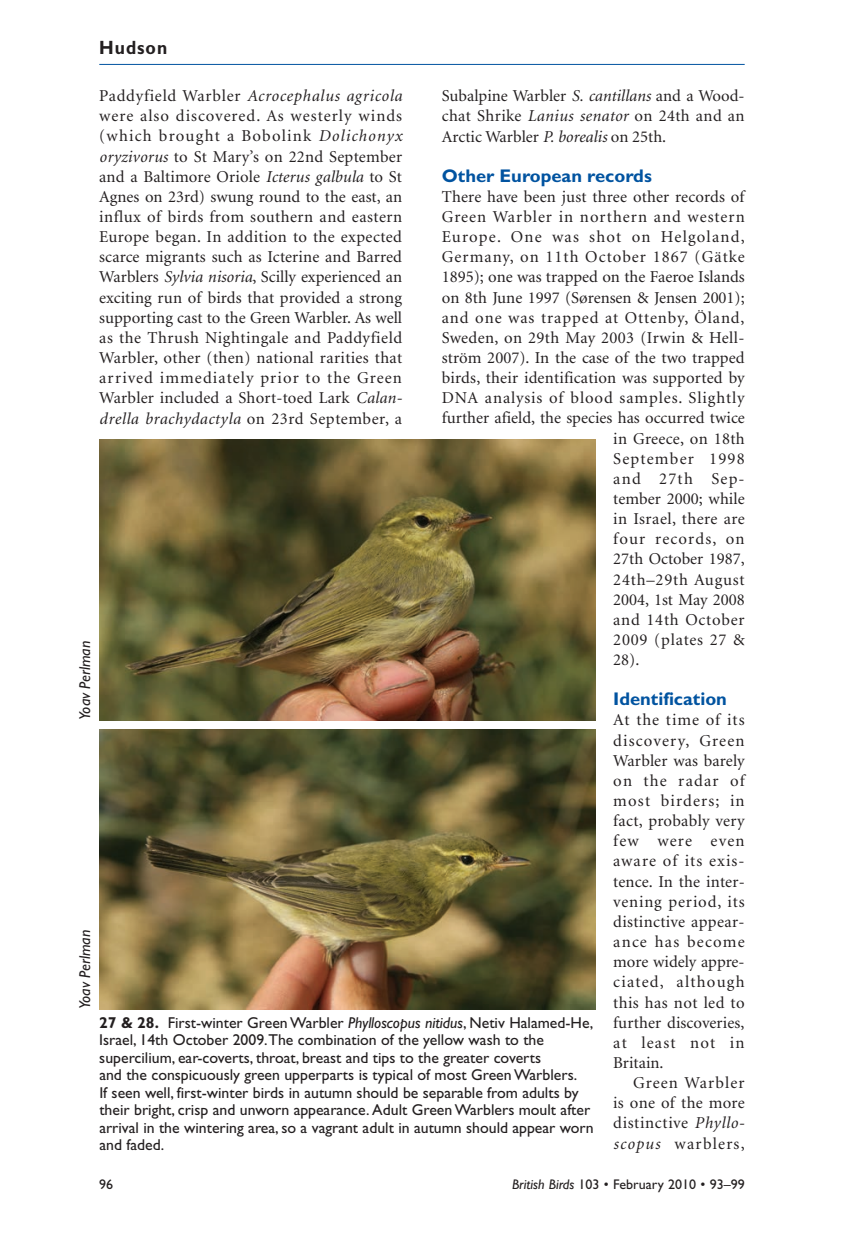
<style>
.page{position:relative;width:844px;height:1241px;background:#fff}
.page>*{position:absolute;margin:0;border:0;box-sizing:border-box;transform-origin:0 0}
.t1{font:700 19.25px "Gill Sans";letter-spacing:.055em;color:#231f20;scale:.91 1}
.t2{font:700 18.38px "Gill Sans";color:#0153a0}
.t3{font:16.62px/20.1px "Minion";letter-spacing:.015em;color:#231f20;text-align:justify}
.t4{font:16.62px "Minion";letter-spacing:.07em;color:#231f20}
.t5{font:16.62px "Minion";letter-spacing:.06em;color:#231f20}
.t6{font:16.62px "Minion";letter-spacing:.05em;color:#231f20}
.t7{font:16.62px "Minion";letter-spacing:.055em;color:#231f20}
.t8{font:16.62px "Minion";letter-spacing:.045em;color:#231f20}
.t9{font:15.75px/17.5px "Gill Sans";color:#231f20}
.t10{font:italic 15.75px "Gill Sans";color:#231f20}
.t11{font:14px "Gill Sans";color:#231f20}
.s1{font-style:italic}
.s2{font-weight:700}
</style>
<div class="page">
<hr style="left:99px;top:64px;width:645px;height:1px;background:#0153a0">
<img style="left:99px;top:729px;width:496px;height:279px">
<img style="left:99px;top:439px;width:496px;height:281px">
<p class="t1" style="left:99px;top:41px;width:76px">Hudson</p>
<p class="t10" style="left:79px;top:720px;width:81px;rotate:-90deg">Yoav Perlman</p>
<p class="t10" style="left:79px;top:1008px;width:81px;rotate:-90deg">Yoav Perlman</p>
<p class="t3" style="left:99px;top:87px;width:304px">Paddyfield Warbler <span class="s1">Acrocephalus agricola </span>were also discovered. As westerly winds (which brought a Bobolink <span class="s1">Dolichonyx oryzivorus</span> to St Mary’s on 22nd September and a Baltimore Oriole <span class="s1">Icterus galbula</span> to St Agnes on 23rd) swung round to the east, an influx of birds from southern and eastern Europe began. In addition to the expected scarce migrants such as Icterine and Barred Warblers <span class="s1">Sylvia nisoria</span>, Scilly experienced an exciting run of birds that provided a strong supporting cast to the Green Warbler. As well as the Thrush Nightingale and Paddyfield Warbler, other (then) national rarities that arrived immediately prior to the Green Warbler included a Short-toed Lark <span class="s1">Calan&shy;drella brachydactyla</span> on 23rd September, a</p>
<p class="t3" style="left:441px;top:87px;width:304px">Subalpine Warbler <span class="s1">S. cantillans</span> and a Wood&shy;chat Shrike <span class="s1">Lanius senator</span> on 24th and an Arctic Warbler <span class="s1">P. borealis</span> on 25th.</p>
<p class="t2" style="left:441px;top:168px;width:211px">Other European records</p>
<p class="t3" style="left:441px;top:188px;width:304px">There have been just three other records of</p>
<p class="t5" style="left:441px;top:210px;width:304px">Green Warbler in northern and western</p>
<p class="t4" style="left:441px;top:230px;width:304px">Europe. One was shot on Helgoland,</p>
<p class="t5" style="left:441px;top:250px;width:304px">Germany, on 11th October 1867 (Gätke</p>
<p class="t3" style="left:441px;top:268px;width:304px">1895); one was trapped on the Faeroe Islands</p>
<p class="t3" style="left:441px;top:288px;width:304px">on 8th June 1997 (Sørensen &amp; Jensen 2001);</p>
<p class="t6" style="left:441px;top:311px;width:304px">and one was trapped at Ottenby, Öland,</p>
<p class="t3" style="left:441px;top:329px;width:304px">Sweden, on 29th May 2003 (Irwin &amp; Hell-</p>
<p class="t3" style="left:441px;top:349px;width:304px">ström 2007). In the case of the two trapped</p>
<p class="t3" style="left:441px;top:369px;width:304px">birds, their identification was supported by</p>
<p class="t7" style="left:441px;top:391px;width:304px">DNA analysis of blood samples. Slightly</p>
<p class="t3" style="left:441px;top:409px;width:304px">further afield, the species has occurred twice</p>
<p class="t3" style="left:613px;top:429px;width:133px">in Greece, on 18th</p>
<p class="t4" style="left:613px;top:452px;width:133px">September 1998</p>
<p class="t4" style="left:613px;top:472px;width:133px">and 27th Sep-</p>
<p class="t3" style="left:613px;top:490px;width:133px">tember 2000; while</p>
<p class="t3" style="left:613px;top:510px;width:133px">in Israel, there are</p>
<p class="t4" style="left:613px;top:532px;width:133px">four records, on</p>
<p class="t3" style="left:613px;top:550px;width:133px">27th October 1987,</p>
<p class="t8" style="left:613px;top:572px;width:133px">24th–29th August</p>
<p class="t3" style="left:613px;top:590px;width:133px">2004, 1st May 2008</p>
<p class="t8" style="left:613px;top:613px;width:133px">and 14th October</p>
<p class="t6" style="left:613px;top:633px;width:133px">2009 (plates 27 &amp;</p>
<p class="t3" style="left:613px;top:651px;width:28px">28).</p>
<p class="t2" style="left:613px;top:692px;width:115px">Identification</p>
<p class="t3" style="left:613px;top:711px;width:133px">At the time of its discovery, Green Warbler was barely on the radar of most birders; in fact, probably very few were even aware of its exis&shy;tence. In the inter&shy;vening period, its distinctive appear&shy;ance has become more widely appre&shy;ciated, although this has not led to further discoveries, at least not in Britain.</p>
<p class="t3" style="left:613px;top:1073px;width:133px;text-indent:20px">Green Warbler is one of the more distinctive <span class="s1">Phyllo&shy;scopus</span> warblers,</p>
<p class="t9" style="left:99px;top:1015px;width:496px"><span class="s2">27 &amp; 28.</span> First-winter Green Warbler <span class="s1">Phylloscopus nitidus</span>, Netiv Halamed-He, Israel, 14th October 2009.The combination of the yellow wash to the supercilium, ear-coverts, throat, breast and tips to the greater coverts<br>and the conspicuously green upperparts is typical of most Green Warblers.<br>If seen well, first-winter birds in autumn should be separable from adults by their bright, crisp and unworn appearance. Adult Green Warblers moult after arrival in the wintering area, so a vagrant adult in autumn should appear worn and faded.</p>
<p class="t11" style="left:99px;top:1179px;width:15px">96</p>
<p class="t11" style="left:512px;top:1179px;width:234px"><span class="s1">British Birds</span> 103 • February 2010 • 93–99</p>
</div>
